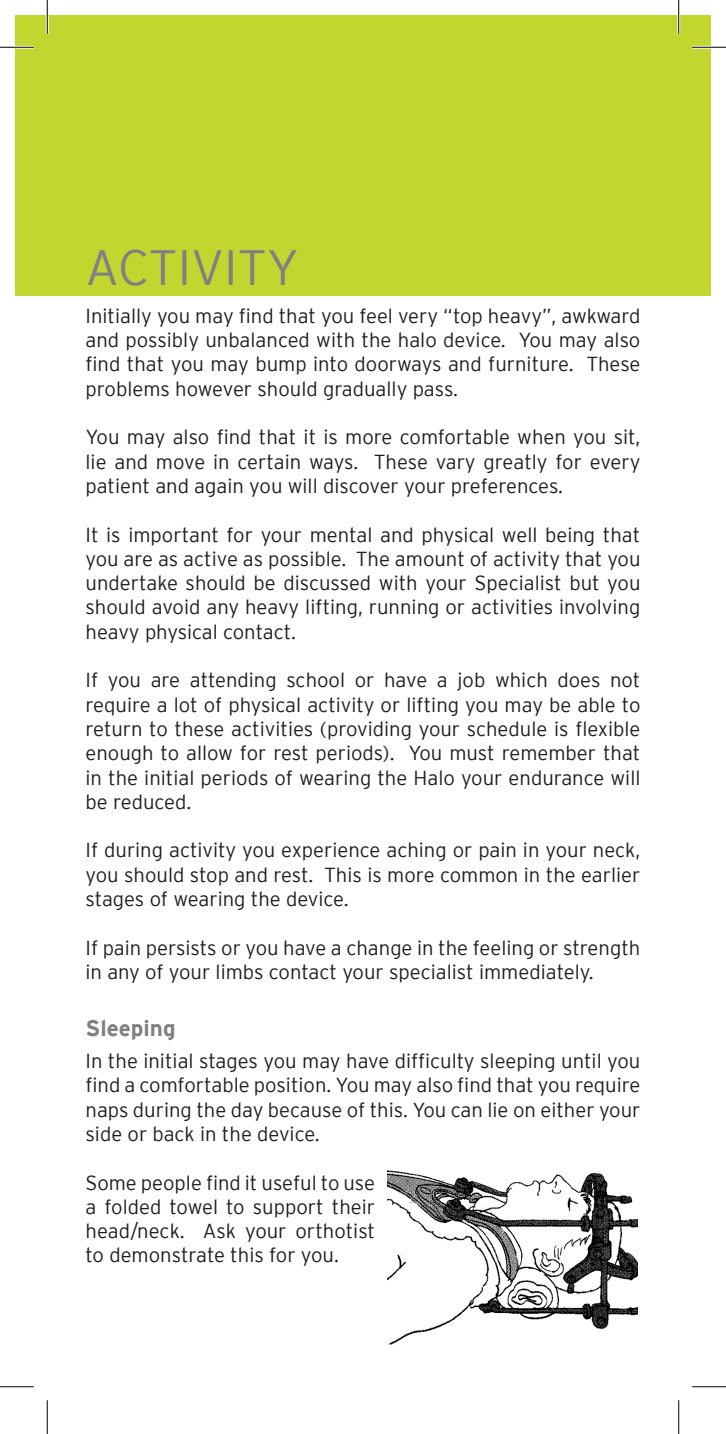
<style>
.page{position:relative;width:726px;height:1434px;background:#fff}
.page>*{position:absolute;margin:0;border:0;box-sizing:border-box;transform-origin:0 0}
.t1{font:300 49.5px "Interstate";color:#7e8083}
.t2{font:700 22.5px "Interstate";color:#7e8083}
.t3{font:300 20.25px/24.3px "Interstate";color:#231f20;text-align:justify}
</style>
<div class="page">
<div style="left:15px;top:15px;width:696px;height:281px;background:#c1d72f"></div>
<img style="left:388px;top:1170px;width:249px;height:175px">
<hr style="left:0;top:46px;width:34px;height:3px;background:#fff">
<hr style="left:692px;top:46px;width:34px;height:3px;background:#fff">
<hr style="left:46px;top:0;width:3px;height:34px;background:#fff">
<hr style="left:677px;top:0;width:3px;height:34px;background:#fff">
<hr style="left:0;top:47px;width:34px;height:1px;background:#000">
<hr style="left:692px;top:47px;width:34px;height:1px;background:#000">
<hr style="left:0;top:1386px;width:34px;height:1px;background:#000">
<hr style="left:692px;top:1386px;width:34px;height:1px;background:#000">
<hr style="left:47px;top:0;width:1px;height:34px;background:#000">
<hr style="left:47px;top:1400px;width:1px;height:34px;background:#000">
<hr style="left:678px;top:0;width:1px;height:34px;background:#000">
<hr style="left:678px;top:1400px;width:1px;height:34px;background:#000">
<h1 class="t1" style="left:86px;top:239px;width:215px">ACTIVITY</h1>
<p class="t3" style="left:86px;top:303px;width:556px">Initially you may find that you feel very “top heavy”, awkward and possibly unbalanced with the halo device. You may also find that you may bump into doorways and furniture. These problems however should gradually pass.</p>
<p class="t3" style="left:86px;top:425px;width:556px">You may also find that it is more comfortable when you sit, lie and move in certain ways. These vary greatly for every patient and again you will discover your preferences.</p>
<p class="t3" style="left:86px;top:522px;width:556px">It is important for your mental and physical well being that you are as active as possible. The amount of activity that you undertake should be discussed with your Specialist but you should avoid any heavy lifting, running or activities involving heavy physical contact.</p>
<p class="t3" style="left:86px;top:668px;width:556px">If you are attending school or have a job which does not require a lot of physical activity or lifting you may be able to return to these activities (providing your schedule is flexible enough to allow for rest periods). You must remember that in the initial periods of wearing the Halo your endurance will be reduced.</p>
<p class="t3" style="left:86px;top:838px;width:556px">If during activity you experience aching or pain in your neck, you should stop and rest. This is more common in the earlier stages of wearing the device.</p>
<p class="t3" style="left:86px;top:935px;width:556px">If pain persists or you have a change in the feeling or strength in any of your limbs contact your specialist immediately.</p>
<p class="t2" style="left:86px;top:1016px;width:92px">Sleeping</p>
<p class="t3" style="left:86px;top:1049px;width:556px">In the initial stages you may have difficulty sleeping until you find a comfortable position. You may also find that you require naps during the day because of this. You can lie on either your side or back in the device.</p>
<p class="t3" style="left:86px;top:1170px;width:291px">Some people find it useful to use a folded towel to support their head/neck. Ask your orthotist to demonstrate this for you.</p>
</div>
